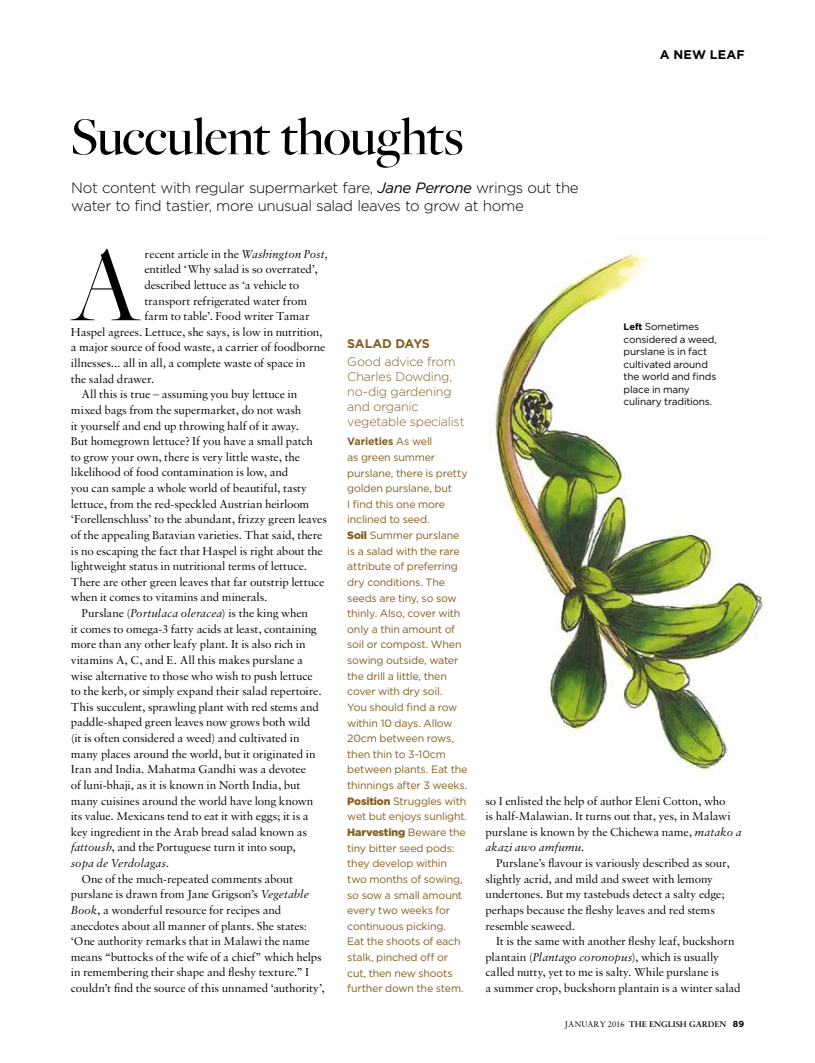
<style>
.page{position:relative;width:815px;height:1063px;background:#fff}
.page>*{position:absolute;margin:0;border:0;box-sizing:border-box;transform-origin:0 0}
.t1{font:112.25px "Freight Big Pro";color:#000}
.t2{font:500 55px "Freight Big Pro";letter-spacing:-.015em;color:#000}
.t3{font:300 15px/17.5px "Gotham";letter-spacing:-.025em;color:#000}
.t4{font:300 12.5px/15px "Gotham";letter-spacing:-.015em;color:#855e1f}
.t5{font:700 12.5px "Gotham";letter-spacing:-.025em;color:#855e1f}
.t6{font:700 12.5px "Gotham";letter-spacing:.015em;color:#000}
.t7{font:12.25px/15.6px "Sabon MT Std";letter-spacing:-.01em;color:#000}
.t8{font:italic 12.25px "Sabon MT Std";letter-spacing:-.005em;color:#000}
.t9{font:10.62px/15.6px "Gotham";letter-spacing:-.02em;color:#855e1f}
.t10{font:10px/12.5px "Gotham";letter-spacing:-.015em;color:#000}
.t11{font:600 8.75px "Sabon MT Std";color:#000}
.s1{font-weight:400;font-style:italic}
.s2{font-style:italic}
.s3{font-weight:700}
.s4{font-weight:900}
.s5{font-weight:700;font-size:9.38px}
.s6{font-weight:400}
.s7{font-family:"Gotham";font-weight:700}
</style>
<div class="page">
<img style="left:487px;top:250px;width:277px;height:522px">
<div style="left:624px;top:311px;width:106px;height:94px;background:#fff"></div>
<div style="left:646px;top:435px;width:169px;height:55px;background:#fff"></div>
<h2 class="t2" style="left:71px;top:101px;width:394px">Succulent thoughts</h2>
<p class="t3" style="left:71px;top:179px;width:509px">Not content with regular supermarket fare, <span class="s1">Jane Perrone</span> wrings out the water to find tastier, more unusual salad leaves to grow at home</p>
<p class="t6" style="left:660px;top:46px;width:86px">A NEW LEAF</p>
<h1 class="t1" style="left:71px;top:212px;width:72px">A</h1>
<p class="t7" style="left:144px;top:246px;width:185px">recent article in the <span class="s2">Washington Post,</span></p>
<p class="t7" style="left:144px;top:261px;width:175px">entitled ‘Why salad is so overrated’,</p>
<p class="t7" style="left:144px;top:277px;width:156px">described lettuce as ‘a vehicle to</p>
<p class="t7" style="left:144px;top:293px;width:164px">transport refrigerated water from</p>
<p class="t7" style="left:144px;top:308px;width:167px">farm to table’. Food writer Tamar</p>
<p class="t7" style="left:71px;top:324px;width:253px">Haspel agrees. Lettuce, she says, is low in nutrition,</p>
<p class="t7" style="left:71px;top:339px;width:256px">a major source of food waste, a carrier of foodborne</p>
<p class="t7" style="left:71px;top:355px;width:236px">illnesses... all in all, a complete waste of space in</p>
<p class="t7" style="left:71px;top:371px;width:85px">the salad drawer.</p>
<p class="t7" style="left:81px;top:386px;width:217px">All this is true – assuming you buy lettuce in</p>
<p class="t7" style="left:71px;top:402px;width:232px">mixed bags from the supermarket, do not wash</p>
<p class="t7" style="left:71px;top:418px;width:230px">it yourself and end up throwing half of it away.</p>
<p class="t7" style="left:71px;top:433px;width:244px">But homegrown lettuce? If you have a small patch</p>
<p class="t7" style="left:71px;top:449px;width:231px">to grow your own, there is very little waste, the</p>
<p class="t7" style="left:71px;top:464px;width:219px">likelihood of food contamination is low, and</p>
<p class="t7" style="left:71px;top:480px;width:238px">you can sample a whole world of beautiful, tasty</p>
<p class="t7" style="left:71px;top:496px;width:240px">lettuce, from the red-speckled Austrian heirloom</p>
<p class="t7" style="left:71px;top:511px;width:258px">‘Forellenschluss’ to the abundant, frizzy green leaves</p>
<p class="t7" style="left:71px;top:527px;width:253px">of the appealing Batavian varieties. That said, there</p>
<p class="t7" style="left:71px;top:543px;width:253px">is no escaping the fact that Haspel is right about the</p>
<p class="t7" style="left:71px;top:558px;width:238px">lightweight status in nutritional terms of lettuce.</p>
<p class="t7" style="left:71px;top:574px;width:255px">There are other green leaves that far outstrip lettuce</p>
<p class="t7" style="left:71px;top:589px;width:198px">when it comes to vitamins and minerals.</p>
<p class="t7" style="left:81px;top:605px;width:228px">Purslane (<span class="s2">Portulaca oleracea</span>) is the king when</p>
<p class="t7" style="left:71px;top:621px;width:247px">it comes to omega-3 fatty acids at least, containing</p>
<p class="t7" style="left:71px;top:636px;width:236px">more than any other leafy plant. It is also rich in</p>
<p class="t7" style="left:71px;top:652px;width:234px">vitamins A, C, and E. All this makes purslane a</p>
<p class="t7" style="left:71px;top:668px;width:243px">wise alternative to those who wish to push lettuce</p>
<p class="t7" style="left:71px;top:683px;width:252px">to the kerb, or simply expand their salad repertoire.</p>
<p class="t7" style="left:71px;top:699px;width:249px">This succulent, sprawling plant with red stems and</p>
<p class="t7" style="left:71px;top:714px;width:241px">paddle-shaped green leaves now grows both wild</p>
<p class="t7" style="left:71px;top:730px;width:230px">(it is often considered a weed) and cultivated in</p>
<p class="t7" style="left:71px;top:746px;width:246px">many places around the world, but it originated in</p>
<p class="t7" style="left:71px;top:761px;width:237px">Iran and India. Mahatma Gandhi was a devotee</p>
<p class="t7" style="left:71px;top:777px;width:231px">of luni-bhaji, as it is known in North India, but</p>
<p class="t7" style="left:71px;top:793px;width:244px">many cuisines around the world have long known</p>
<p class="t7" style="left:71px;top:808px;width:239px">its value. Mexicans tend to eat it with eggs; it is a</p>
<p class="t7" style="left:71px;top:824px;width:238px">key ingredient in the Arab bread salad known as</p>
<p class="t7" style="left:71px;top:839px;width:227px"><span class="s2">fattoush</span>, and the Portuguese turn it into soup,</p>
<p class="t8" style="left:71px;top:856px;width:100px">sopa de Verdolagas.</p>
<p class="t7" style="left:71px;top:871px;width:256px;text-indent:11px">One of the much-repeated comments about purslane is drawn from Jane Grigson’s <span class="s2">Vegetable Book</span>, a wonderful resource for recipes and anecdotes about all manner of plants. She states: ‘One authority remarks that in Malawi the name means “buttocks of the wife of a chief” which helps in remembering their shape and fleshy texture.” I couldn’t find the source of this unnamed ‘authority’,</p>
<p class="t5" style="left:347px;top:335px;width:84px">SALAD DAYS</p>
<p class="t4" style="left:347px;top:354px;width:119px">Good advice from<br>Charles Dowding, no-dig gardening and organic vegetable specialist</p>
<p class="t9" style="left:347px;top:433px;width:122px"><span class="s3">Varieties</span> As well<br>as green summer purslane, there is pretty golden purslane, but<br>I find this one more inclined to seed.<br><span class="s4">Soil</span> Summer purslane is a salad with the rare attribute of preferring dry conditions. The seeds are tiny, so sow thinly. Also, cover with only a thin amount of soil or compost. When sowing outside, water the drill a little, then cover with dry soil.<br>You should find a row within 10 days. Allow<br>20cm between rows, then thin to 3-10cm between plants. Eat the thinnings after 3 weeks.<br><span class="s4">Position</span> Struggles with wet but enjoys sunlight.<br><span class="s4">Harvesting</span> Beware the tiny bitter seed pods: they develop within two months of sowing, so sow a small amount every two weeks for continuous picking.<br>Eat the shoots of each stalk, pinched off or cut, then new shoots further down the stem.</p>
<p class="t10" style="left:624px;top:320px;width:95px"><span class="s5">Left</span> Sometimes considered a weed, purslane is in fact cultivated around the world and finds place in many culinary traditions.</p>
<p class="t7" style="left:485px;top:793px;width:258px">so I enlisted the help of author Eleni Cotton, who<br>is half-Malawian. It turns out that, yes, in Malawi purslane is known by the Chichewa name, <span class="s2">matako a akazi awo amfumu</span>.</p>
<p class="t7" style="left:485px;top:855px;width:246px;text-indent:11px">Purslane’s flavour is variously described as sour, slightly acrid, and mild and sweet with lemony undertones. But my tastebuds detect a salty edge; perhaps because the fleshy leaves and red stems resemble seaweed.</p>
<p class="t7" style="left:485px;top:933px;width:257px;text-indent:11px">It is the same with another fleshy leaf, buckshorn plantain (<span class="s2">Plantago coronopus</span>), which is usually called nutty, yet to me is salty. While purslane is<br>a summer crop, buckshorn plantain is a winter salad</p>
<p class="t11" style="left:564px;top:1019px;width:181px"><span class="s6">JANUARY 2016</span> THE ENGLISH GARDEN <span class="s7">89</span></p>
</div>
